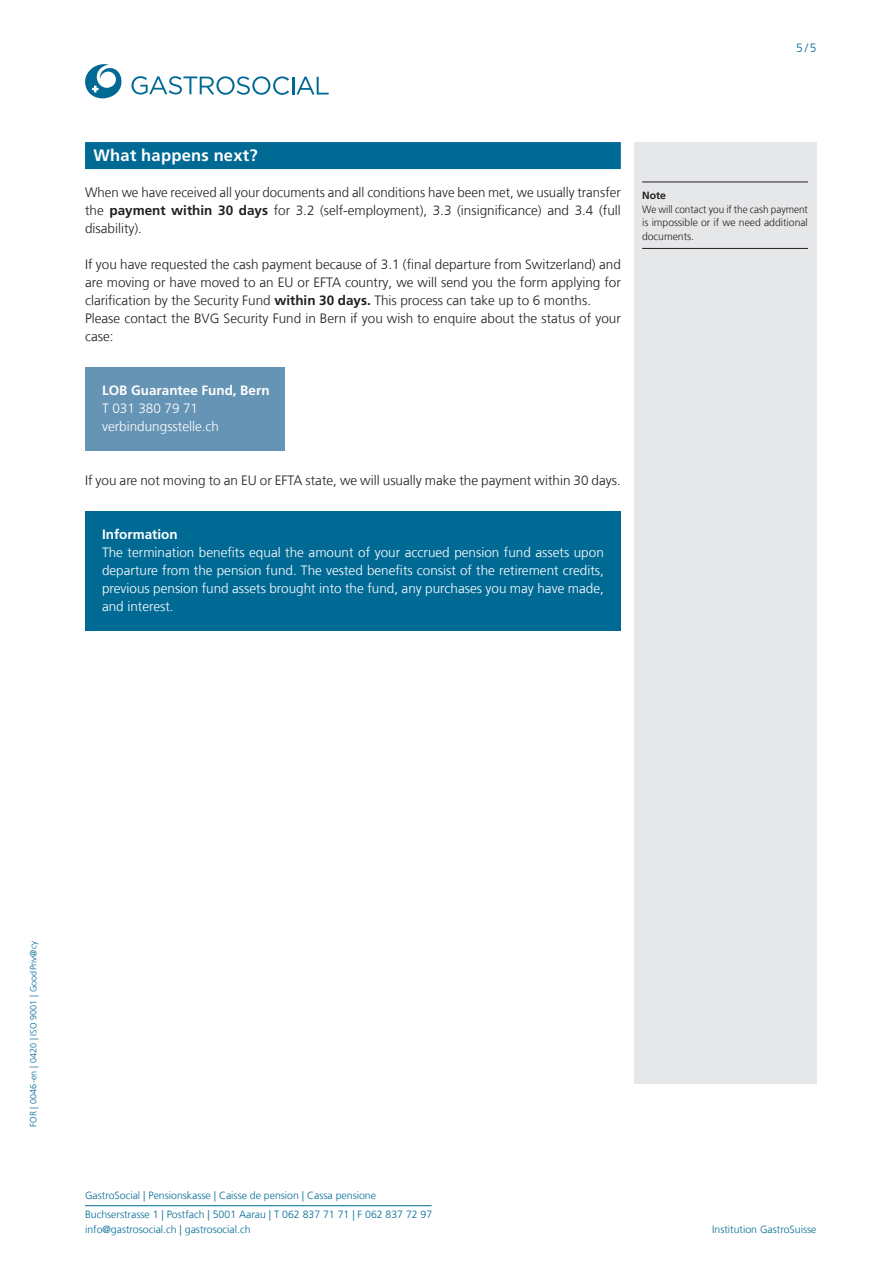
<style>
.page{position:relative;width:893px;height:1263px;background:#fff}
.page>*{position:absolute;margin:0;border:0;box-sizing:border-box;transform-origin:0 0}
.t1{font:700 16.5px "Frutiger LT Com";letter-spacing:.015em;color:#fff}
.t2{font:300 13.5px/18px "Frutiger LT Com";color:#231f20;text-align:justify}
.t3{font:300 13.5px/18px "Frutiger LT Com";color:#fff}
.t4{font:700 13.5px "Frutiger LT Com";color:#fff}
.t5{font:300 12px "Frutiger LT Com";color:#006a95}
.t6{font:300 10.5px/19.2px "Frutiger LT Com";color:#006a95}
.t7{font:300 10.5px/13.5px "Frutiger LT Com";color:#231f20;text-align:justify;scale:.95 1}
.t8{font:700 10.5px "Frutiger LT Com";color:#231f20}
.t9{font:300 9px "Frutiger LT Com";letter-spacing:.01em;color:#006a95}
.s1{font-weight:700}
</style>
<div class="page">
<svg style="left:131px;top:76px;width:198px;height:19px"></svg>
<svg style="left:85px;top:64px;width:36px;height:34px"></svg>
<hr style="left:85px;top:1205px;width:347px;height:1px;background:#006a95">
<div style="left:634px;top:142px;width:182px;height:941px;background:#e6e7e9"></div>
<div style="left:85px;top:142px;width:536px;height:27px;background:#006a95"></div>
<div style="left:85px;top:368px;width:200px;height:47px;background:#6694b4"></div>
<div style="left:85px;top:404px;width:200px;height:47px;background:#6694b4"></div>
<div style="left:85px;top:512px;width:536px;height:47px;background:#006a95"></div>
<div style="left:85px;top:530px;width:536px;height:101px;background:#006a95"></div>
<hr style="left:642px;top:182px;width:166px;height:1px;background:#231f20">
<hr style="left:642px;top:248px;width:166px;height:1px;background:#231f20">
<p class="t5" style="left:796px;top:40px;width:22px">5/5</p>
<p class="t1" style="left:94px;top:145px;width:166px">What happens next?</p>
<p class="t2" style="left:85px;top:183px;width:537px">When we have received all your documents and all conditions have been met, we usually transfer the <span class="s1">payment within 30 days</span> for 3.2 (self-employment), 3.3 (insignificance) and 3.4 (full disability).</p>
<p class="t2" style="left:85px;top:255px;width:537px;text-align:left">If you have requested the cash payment because of 3.1 (final departure from Switzerland) and are moving or have moved to an EU or EFTA country, we will send you the form applying for clarification by the Security Fund <span class="s1">within 30 days.</span> This process can take up to 6 months.<br>Please contact the BVG Security Fund in Bern if you wish to enquire about the status of your case:</p>
<p class="t4" style="left:102px;top:382px;width:169px">LOB Guarantee Fund, Bern</p>
<p class="t3" style="left:102px;top:399px;width:119px">T 031 380 79 71 verbindungsstelle.ch</p>
<p class="t2" style="left:85px;top:471px;width:537px">If you are not moving to an EU or EFTA state, we will usually make the payment within 30 days.</p>
<p class="t4" style="left:102px;top:526px;width:77px">Information</p>
<p class="t3" style="left:102px;top:543px;width:503px;text-align:justify">The termination benefits equal the amount of your accrued pension fund assets upon departure from the pension fund. The vested benefits consist of the retirement credits, previous pension fund assets brought into the fund, any purchases you may have made, and interest.</p>
<p class="t8" style="left:642px;top:189px;width:25px">Note</p>
<p class="t7" style="left:642px;top:202px;width:176px">We will contact you if the cash payment is impossible or if we need additional documents.</p>
<p class="t9" style="left:28px;top:1127px;width:187px;rotate:-90deg">FOR | 0046-en | 0420 | ISO 9001 | GoodPriv@cy</p>
<p class="t6" style="left:85px;top:1185px;width:349px">GastroSocial | Pensionskasse | Caisse de pension | Cassa pensione<br>Buchserstrasse 1 | Postfach | 5001 Aarau | T 062 837 71 71 | F 062 837 72 97</p>
<p class="t6" style="left:85px;top:1220px;width:167px">info@gastrosocial.ch | gastrosocial.ch</p>
<p class="t6" style="left:712px;top:1220px;width:106px">Institution GastroSuisse</p>
</div>
